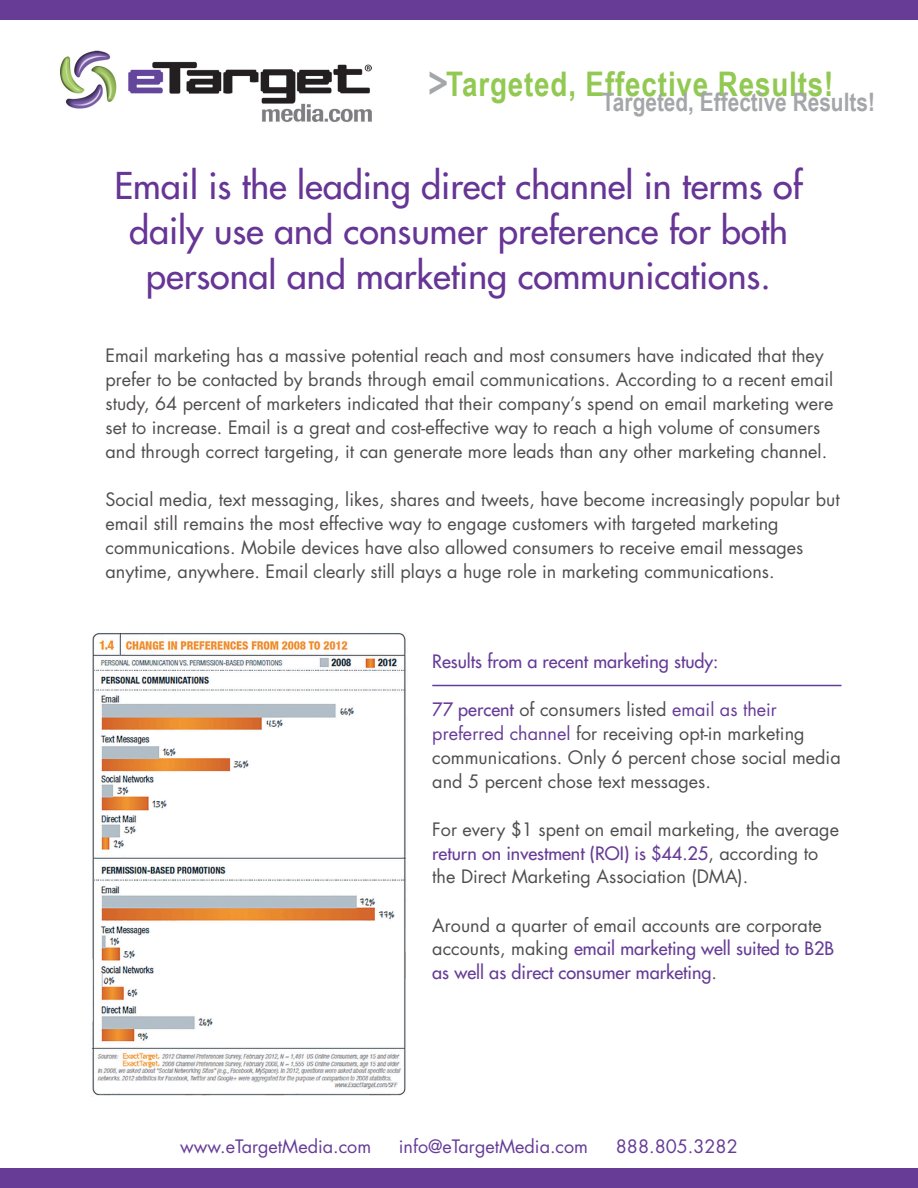
<style>
.page{position:relative;width:918px;height:1188px;background:#fff}
.page>*{position:absolute;margin:0;border:0;box-sizing:border-box;transform-origin:0 0}
.t1{font:700 42.45px "Arial Narrow";color:#a4a6a9}
.t2{font:36px/45px "Futura";color:#663595;text-align:center}
.t3{font:700 33.9px "Arial Narrow";letter-spacing:.025em;color:#91c952}
.t4{font:700 25.5px "Arial Narrow";color:#a4a6a9}
.t5{font:18px/24px "Futura";color:#504d4d}
.t6{font:18px/24px "Futura";color:#663c97}
.t7{font:18px "Futura";color:#663c97}
.s1{color:#663c97}
.s2{color:#504d4d}
</style>
<div class="page">
<div style="left:0;top:0;width:918px;height:20px;background:#663c97"></div>
<div style="left:0;top:1168px;width:918px;height:20px;background:#663c97"></div>
<img style="left:91px;top:633px;width:315px;height:463px">
<hr style="left:432px;top:685px;width:410px;height:1px;background:#663c97">
<img style="left:60px;top:50px;width:312px;height:72px">
<h3 class="t3" style="left:446px;top:58px;width:389px">Targeted, Effective Results!</h3>
<h1 class="t1" style="left:428px;top:51px;width:22px">&gt;</h1>
<h3 class="t4" style="left:602px;top:82px;width:275px">Targeted, Effective Results!</h3>
<h2 class="t2" style="left:115px;top:163px;width:689px">Email is the leading direct channel in terms of daily use and consumer preference for both personal and marketing communications.</h2>
<p class="t5" style="left:106px;top:343px;width:730px">Email marketing has a massive potential reach and most consumers have indicated that they prefer to be contacted by brands through email communications. According to a recent email study, 64 percent of marketers indicated that their company’s spend on email marketing were set to increase. Email is a great and cost-effective way to reach a high volume of consumers and through correct targeting, it can generate more leads than any other marketing channel.</p>
<p class="t5" style="left:106px;top:487px;width:736px">Social media, text messaging, likes, shares and tweets, have become increasingly popular but email still remains the most effective way to engage customers with targeted marketing communications. Mobile devices have also allowed consumers to receive email messages anytime, anywhere. Email clearly still plays a huge role in marketing communications.</p>
<p class="t6" style="left:432px;top:649px;width:288px">Results from a recent marketing study:</p>
<p class="t5" style="left:432px;top:697px;width:410px"><span class="s1">77 percent</span> of consumers listed <span class="s1">email as their preferred channel</span> for receiving opt-in marketing communications. Only 6 percent chose social media and 5 percent chose text messages.</p>
<p class="t5" style="left:432px;top:817px;width:408px">For every $1 spent on email marketing, the average <span class="s1">return on investment (ROI) is $44.25</span>, according to the Direct Marketing Association (DMA).</p>
<p class="t6" style="left:432px;top:913px;width:403px"><span class="s2">Around a quarter of email accounts are corporate accounts, making</span> email marketing well suited to B2B as well as direct consumer marketing<span class="s2">.</span></p>
<p class="t7" style="left:180px;top:1135px;width:193px">www.eTargetMedia.com</p>
<p class="t7" style="left:399px;top:1135px;width:191px">info@eTargetMedia.com</p>
<p class="t7" style="left:616px;top:1135px;width:123px">888.805.3282</p>
</div>
